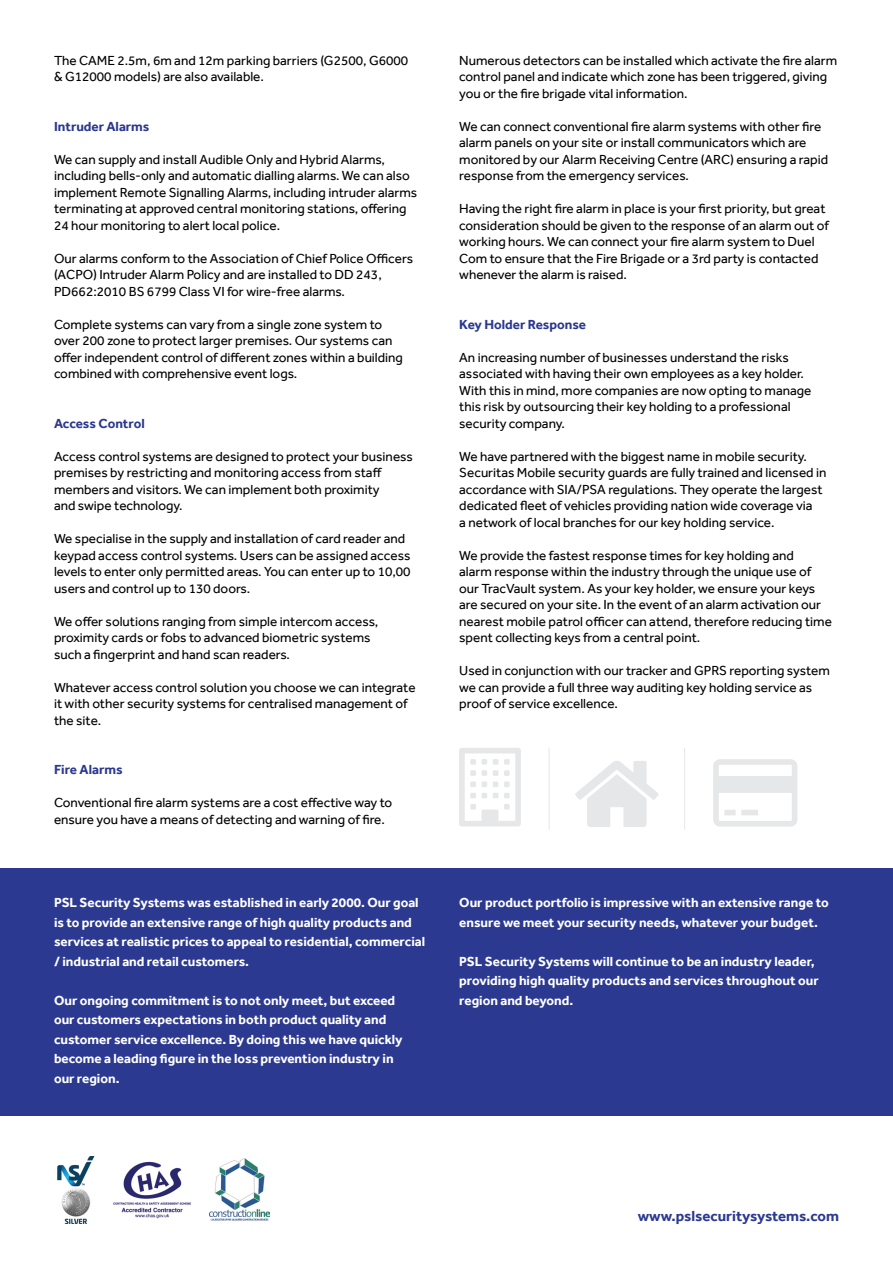
<style>
.page{position:relative;width:893px;height:1263px;background:#fff}
.page>*{position:absolute;margin:0;border:0;box-sizing:border-box;transform-origin:0 0}
.t1{font:700 15px "Effra";color:#2b3990}
.t2{font:13.5px/16.5px "Effra";color:#000}
.t3{font:700 13.5px/19.5px "Effra";color:#fff}
.t4{font:700 13.5px "Effra";color:#2b3990}
</style>
<div class="page">
<div style="left:0;top:868px;width:893px;height:247px;background:#2b3990"></div>
<hr style="left:549px;top:748px;width:1px;height:82px;background:#e6e7e8">
<hr style="left:684px;top:748px;width:1px;height:82px;background:#e6e7e8">
<img style="left:113px;top:1161px;width:78px;height:58px">
<img style="left:210px;top:1159px;width:60px;height:62px">
<img style="left:57px;top:1156px;width:38px;height:67px">
<p class="t2" style="left:54px;top:52px;width:356px">The CAME 2.5m, 6m and 12m parking barriers (G2500, G6000 &amp; G12000 models) are also available.</p>
<p class="t4" style="left:54px;top:118px;width:97px">Intruder Alarms</p>
<p class="t2" style="left:54px;top:151px;width:365px">We can supply and install Audible Only and Hybrid Alarms, including bells-only and automatic dialling alarms. We can also implement Remote Signalling Alarms, including intruder alarms terminating at approved central monitoring stations, offering 24 hour monitoring to alert local police.</p>
<p class="t2" style="left:54px;top:250px;width:361px">Our alarms conform to the Association of Chief Police Officers (ACPO) Intruder Alarm Policy and are installed to DD 243,<br>PD662:2010 BS 6799 Class VI for wire-free alarms.</p>
<p class="t2" style="left:54px;top:316px;width:350px">Complete systems can vary from a single zone system to over 200 zone to protect larger premises. Our systems can offer independent control of different zones within a building combined with comprehensive event logs.</p>
<p class="t4" style="left:54px;top:415px;width:92px">Access Control</p>
<p class="t2" style="left:54px;top:448px;width:360px">Access control systems are designed to protect your business premises by restricting and monitoring access from staff members and visitors. We can implement both proximity<br>and swipe technology.</p>
<p class="t2" style="left:54px;top:530px;width:358px">We specialise in the supply and installation of card reader and keypad access control systems. Users can be assigned access levels to enter only permitted areas. You can enter up to 10,00 users and control up to 130 doors.</p>
<p class="t2" style="left:54px;top:613px;width:326px">We offer solutions ranging from simple intercom access, proximity cards or fobs to advanced biometric systems such a fingerprint and hand scan readers.</p>
<p class="t2" style="left:54px;top:679px;width:363px">Whatever access control solution you choose we can integrate it with other security systems for centralised management of the site.</p>
<p class="t4" style="left:54px;top:761px;width:70px">Fire Alarms</p>
<p class="t2" style="left:54px;top:794px;width:340px">Conventional fire alarm systems are a cost effective way to ensure you have a means of detecting and warning of fire.</p>
<p class="t3" style="left:54px;top:893px;width:373px">PSL Security Systems was established in early 2000. Our goal is to provide an extensive range of high quality products and services at realistic prices to appeal to residential, commercial / industrial and retail customers.</p>
<p class="t3" style="left:54px;top:990px;width:350px">Our ongoing commitment is to not only meet, but exceed our customers expectations in both product quality and customer service excellence. By doing this we have quickly become a leading figure in the loss prevention industry in our region.</p>
<p class="t2" style="left:459px;top:52px;width:379px">Numerous detectors can be installed which activate the fire alarm control panel and indicate which zone has been triggered, giving you or the fire brigade vital information.</p>
<p class="t2" style="left:459px;top:118px;width:370px">We can connect conventional fire alarm systems with other fire alarm panels on your site or install communicators which are monitored by our Alarm Receiving Centre (ARC) ensuring a rapid response from the emergency services.</p>
<p class="t2" style="left:459px;top:200px;width:371px">Having the right fire alarm in place is your first priority, but great consideration should be given to the response of an alarm out of working hours. We can connect your fire alarm system to Duel Com to ensure that the Fire Brigade or a 3rd party is contacted whenever the alarm is raised.</p>
<p class="t4" style="left:459px;top:316px;width:128px">Key Holder Response</p>
<p class="t2" style="left:459px;top:349px;width:354px">An increasing number of businesses understand the risks associated with having their own employees as a key holder.<br>With this in mind, more companies are now opting to manage this risk by outsourcing their key holding to a professional security company.</p>
<p class="t2" style="left:459px;top:448px;width:369px">We have partnered with the biggest name in mobile security.<br>Securitas Mobile security guards are fully trained and licensed in accordance with SIA/PSA regulations. They operate the largest dedicated fleet of vehicles providing nation wide coverage via<br>a network of local branches for our key holding service.</p>
<p class="t2" style="left:459px;top:547px;width:374px">We provide the fastest response times for key holding and<br>alarm response within the industry through the unique use of our TracVault system. As your key holder, we ensure your keys are secured on your site. In the event of an alarm activation our nearest mobile patrol officer can attend, therefore reducing time spent collecting keys from a central point.</p>
<p class="t2" style="left:459px;top:662px;width:372px">Used in conjunction with our tracker and GPRS reporting system we can provide a full three way auditing key holding service as proof of service excellence.</p>
<p class="t3" style="left:459px;top:893px;width:371px">Our product portfolio is impressive with an extensive range to ensure we meet your security needs, whatever your budget.</p>
<p class="t3" style="left:459px;top:951px;width:361px">PSL Security Systems will continue to be an industry leader, providing high quality products and services throughout our region and beyond.</p>
<p class="t1" style="left:638px;top:1207px;width:203px">www.pslsecuritysystems.com</p>
</div>
